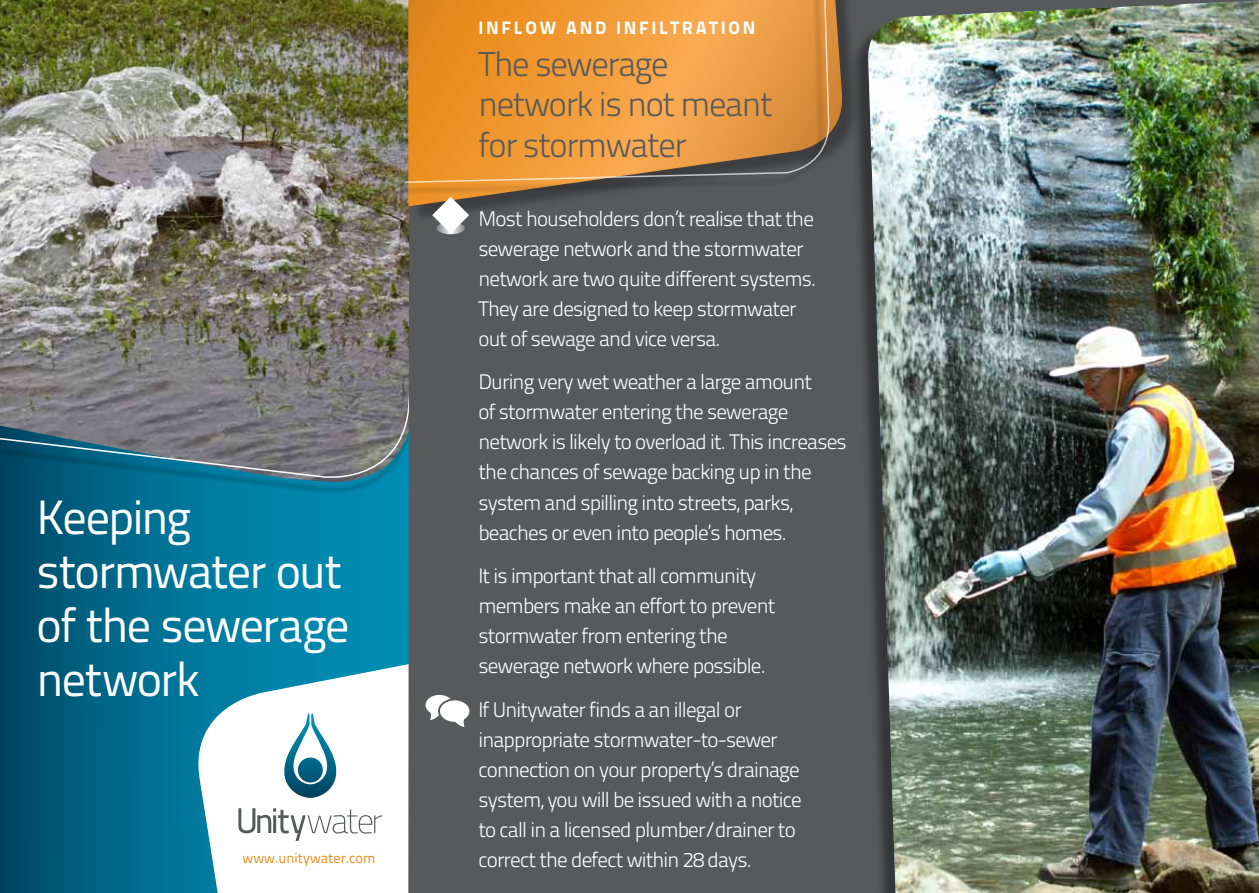
<style>
.page{position:relative;width:1259px;height:893px;background:#fff}
.page>*{position:absolute;margin:0;border:0;box-sizing:border-box;transform-origin:0 0}
.t1{font:48px/54px "Titillium Text 25 L 400 wt";letter-spacing:-.035em;color:#fff}
.t2{font:34.5px/40.5px "Titillium Text 25 L 250 wt";letter-spacing:-.04em;color:#58595b}
.t3{font:21px/30px "Titillium Text 25 L 250 wt";letter-spacing:-.04em;color:#fff}
.t4{font:18px "Titillium Text 25 L 999 wt";letter-spacing:.15em;color:#fff}
.t5{font:14.25px "Titillium Text 25 L 400 wt";letter-spacing:-.005em;color:#ea8c1c}
</style>
<div class="page">
<div style="left:850px;top:3px;width:409px;height:890px;background:#000;opacity:.4"></div>
<img style="left:867px;top:1px;width:392px;height:892px">
<img style="left:0;top:0;width:408px;height:364px">
<svg style="left:0;top:495px;width:408px;height:398px;background:#006b8e"></svg>
<svg style="left:187px;top:663px;width:221px;height:230px"></svg>
<svg style="left:238px;top:808px;width:144px;height:33px"></svg>
<svg style="left:274px;top:713px;width:73px;height:85px"></svg>
<div style="left:0;top:373px;width:417px;height:122px;background:#000;opacity:.5"></div>
<svg style="left:0;top:364px;width:408px;height:122px;background:#61767f"></svg>
<div style="left:408px;top:206px;width:430px;height:687px;background:#58595b"></div>
<div style="left:410px;top:0;width:450px;height:225px;background:#000;opacity:.3"></div>
<svg style="left:408px;top:0;width:439px;height:206px;background:#675a4d"></svg>
<div style="left:392px;top:0;width:433px;height:196px;background:#000;opacity:.5"></div>
<svg style="left:403px;top:0;width:428px;height:184px;background:#e1943b"></svg>
<svg style="left:432px;top:197px;width:37px;height:37px"></svg>
<svg style="left:425px;top:695px;width:44px;height:32px"></svg>
<h1 class="t1" style="left:37px;top:487px;width:314px">Keeping stormwater out of the sewerage network</h1>
<p class="t5" style="left:243px;top:848px;width:134px">www.unitywater.com</p>
<p class="t4" style="left:478px;top:14px;width:278px">INFLOW AND INFILTRATION</p>
<h2 class="t2" style="left:478px;top:42px;width:296px">The sewerage network is not meant for stormwater</h2>
<p class="t3" style="left:478px;top:202px;width:339px">Most householders don’t realise that the sewerage network and the stormwater network are two quite different systems.<br>They are designed to keep stormwater out of sewage and vice versa.</p>
<p class="t3" style="left:478px;top:366px;width:370px">During very wet weather a large amount<br>of stormwater entering the sewerage network is likely to overload it. This increases the chances of sewage backing up in the system and spilling into streets, parks, beaches or even into people’s homes.</p>
<p class="t3" style="left:478px;top:560px;width:298px">It is important that all community members make an effort to prevent stormwater from entering the sewerage network where possible.</p>
<p class="t3" style="left:478px;top:693px;width:325px">If Unitywater finds a an illegal or inappropriate stormwater-to-sewer connection on your property’s drainage system, you will be issued with a notice to call in a licensed plumber/drainer to correct the defect within 28 days.</p>
</div>
